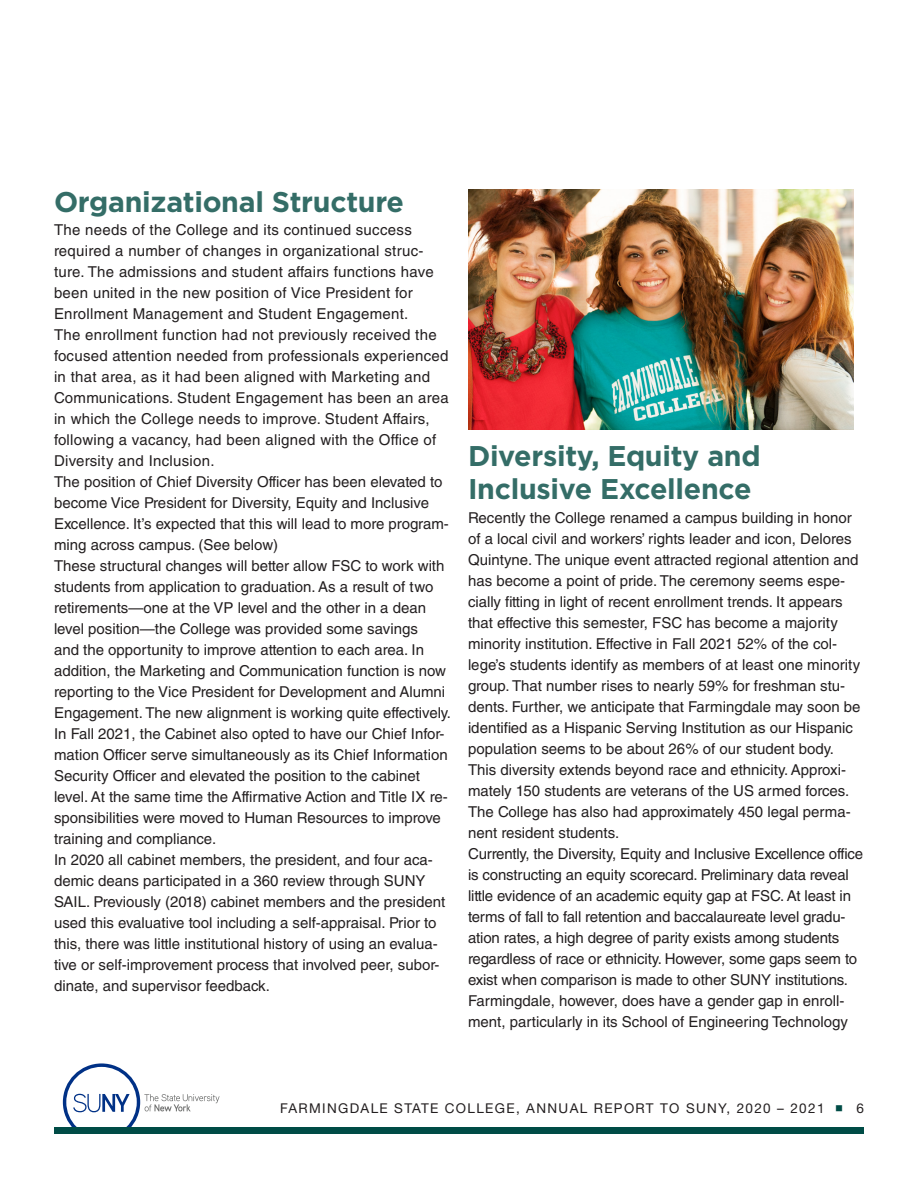
<style>
.page{position:relative;width:918px;height:1188px;background:#fff}
.page>*{position:absolute;margin:0;border:0;box-sizing:border-box;transform-origin:0 0}
.t1{font:700 28.5px/33px "Gotham";letter-spacing:-.01em;color:#346d67}
.copy{font:15px/21px "Helvetica LT Std";color:#231f20}
.copy-2{font:15px/21px "Helvetica LT Std";letter-spacing:.02em;color:#231f20}
.t2{font:13.5px "Helvetica Neue LT Std";letter-spacing:.1em;color:#231f20}
</style>
<div class="page">
<svg style="left:63px;top:1063px;width:157px;height:65px"></svg>
<div style="left:54px;top:1128px;width:810px;height:6px;background:#004c46"></div>
<img style="left:468px;top:189px;width:386px;height:241px">
<p class="t1" style="left:54px;top:185px;width:352px">Organizational Structure</p>
<p class="copy-2" style="left:54px;top:220px;width:396px">The needs of the College and its continued success required a number of changes in organizational struc&shy;ture. The admissions and student affairs functions have been united in the new position of Vice President for Enrollment Management and Student Engagement.<br>The enrollment function had not previously received the focused attention needed from professionals experienced in that area, as it had been aligned with Marketing and Communications. Student Engagement has been an area in which the College needs to improve. Student Affairs, following a vacancy, had been aligned with the Office of Diversity and Inclusion.</p>
<p class="copy" style="left:54px;top:472px;width:396px">The position of Chief Diversity Officer has been elevated to become Vice President for Diversity, Equity and Inclusive Excellence. It’s expected that this will lead to more program&shy;ming across campus. (See below)</p>
<p class="copy" style="left:54px;top:556px;width:398px">These structural changes will better allow FSC to work with students from application to graduation. As a result of two retirements—one at the VP level and the other in a dean level position—the College was provided some savings<br>and the opportunity to improve attention to each area. In addition, the Marketing and Communication function is now reporting to the Vice President for Development and Alumni Engagement. The new alignment is working quite effectively.</p>
<p class="copy" style="left:54px;top:724px;width:395px">In Fall 2021, the Cabinet also opted to have our Chief Infor&shy;mation Officer serve simultaneously as its Chief Information Security Officer and elevated the position to the cabinet level. At the same time the Affirmative Action and Title IX re&shy;sponsibilities were moved to Human Resources to improve training and compliance.</p>
<p class="copy" style="left:54px;top:850px;width:393px">In 2020 all cabinet members, the president, and four aca&shy;demic deans participated in a 360 review through SUNY SAIL. Previously (2018) cabinet members and the president used this evaluative tool including a self-appraisal. Prior to this, there was little institutional history of using an evalua&shy;tive or self-improvement process that involved peer, subor&shy;dinate, and supervisor feedback.</p>
<p class="t1" style="left:468px;top:439px;width:294px">Diversity, Equity and<br>Inclusive Excellence</p>
<p class="copy" style="left:468px;top:507px;width:394px">Recently the College renamed a campus building in honor of a local civil and workers’ rights leader and icon, Delores Quintyne. The unique event attracted regional attention and has become a point of pride. The ceremony seems espe&shy;cially fitting in light of recent enrollment trends. It appears that effective this semester, FSC has become a majority minority institution. Effective in Fall 2021 52% of the col&shy;lege’s students identify as members of at least one minority group. That number rises to nearly 59% for freshman stu&shy;dents. Further, we anticipate that Farmingdale may soon be identified as a Hispanic Serving Institution as our Hispanic population seems to be about 26% of our student body.<br>This diversity extends beyond race and ethnicity. Approxi&shy;mately 150 students are veterans of the US armed forces.<br>The College has also had approximately 450 legal perma&shy;nent resident students.</p>
<p class="copy" style="left:468px;top:843px;width:397px">Currently, the Diversity, Equity and Inclusive Excellence office is constructing an equity scorecard. Preliminary data reveal little evidence of an academic equity gap at FSC. At least in terms of fall to fall retention and baccalaureate level gradu&shy;ation rates, a high degree of parity exists among students regardless of race or ethnicity. However, some gaps seem to exist when comparison is made to other SUNY institutions.</p>
<p class="copy" style="left:468px;top:990px;width:382px">Farmingdale, however, does have a gender gap in enroll&shy;ment, particularly in its School of Engineering Technology</p>
<p class="t2" style="left:280px;top:1100px;width:546px">FARMINGDALE STATE COLLEGE, ANNUAL REPORT TO SUNY, 2020 – 2021</p>
<p class="t2" style="left:856px;top:1100px;width:9px">6</p>
</div>
